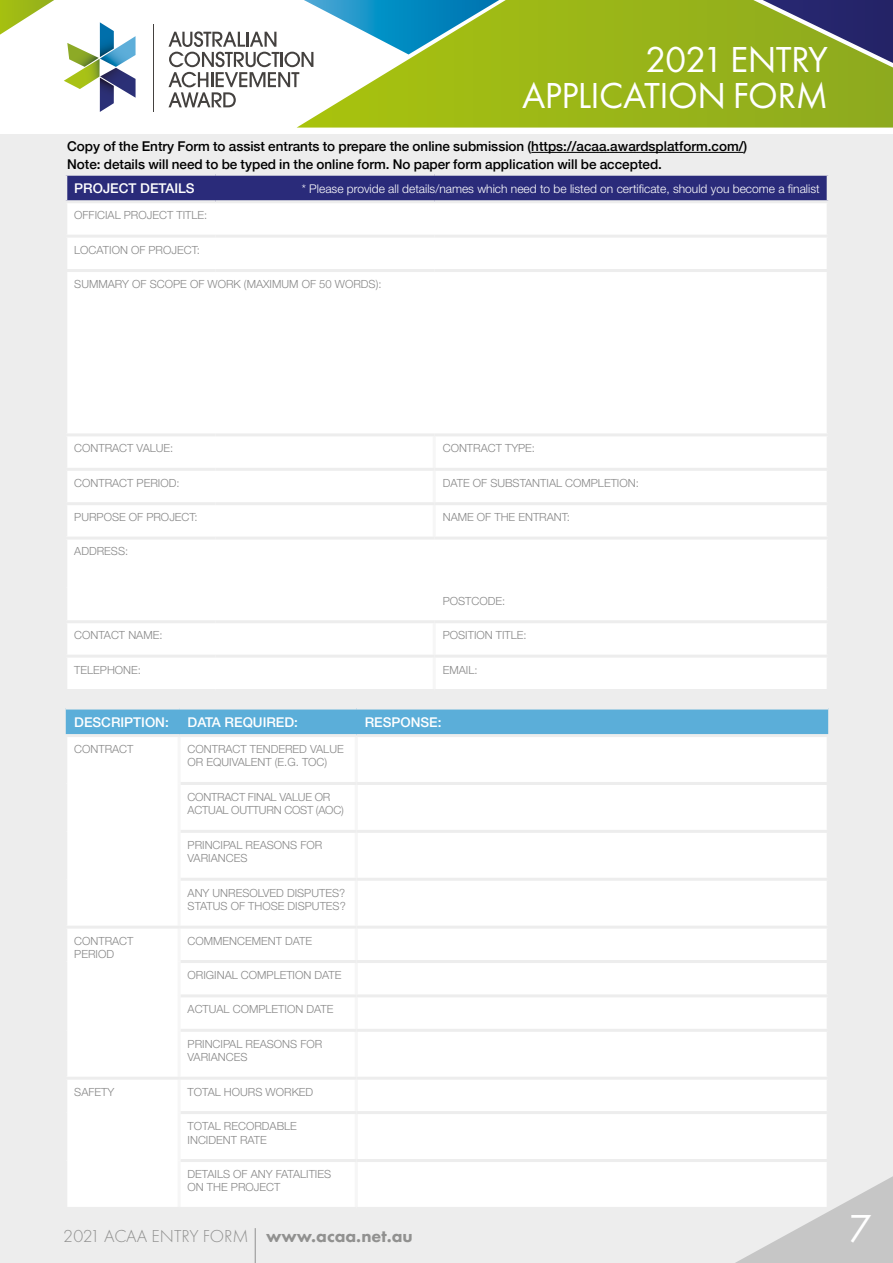
<style>
.page{position:relative;width:893px;height:1263px;background:#fff}
.page>*{position:absolute;margin:0;border:0;box-sizing:border-box;transform-origin:0 0}
.t1{font:40.5px "Futura PT";color:#fff}
.t2{font:37.5px/36px "Futura PT";letter-spacing:-.02em;color:#fff;text-align:right}
.t3{font:300 18px "Futura PT";color:#9d9d9c}
.t4{font:500 13.5px/17.7px "Helvetica Neue";color:#000}
.t5{font:500 13.5px "Helvetica Neue";color:#fff}
.t6{font:300 12px "Helvetica Neue";color:#fff}
.t7{font:300 11.25px/13.5px "Helvetica Neue";color:#878787}
.t8{font:300 11.25px/13.5px "Helvetica Neue";letter-spacing:-.02em;color:#878787}
.s1{font-weight:800}
</style>
<div class="page">
<div style="left:0;top:135px;width:893px;height:1128px;background:#ededed"></div>
<div style="left:67px;top:176px;width:760px;height:24px;background:#2a2b7a"></div>
<div style="left:67px;top:203px;width:760px;height:486px;background:#fff"></div>
<hr style="left:433px;top:436px;width:3px;height:32px;background:#f6f6f6">
<hr style="left:433px;top:471px;width:3px;height:31px;background:#f6f6f6">
<hr style="left:433px;top:505px;width:3px;height:32px;background:#f6f6f6">
<hr style="left:433px;top:623px;width:3px;height:32px;background:#f6f6f6">
<hr style="left:433px;top:658px;width:3px;height:31px;background:#f6f6f6">
<hr style="left:64px;top:235px;width:151px;height:3px;background:#ededed">
<hr style="left:215px;top:235px;width:219px;height:3px;background:#ededed">
<hr style="left:434px;top:235px;width:396px;height:3px;background:#ededed">
<hr style="left:64px;top:269px;width:151px;height:3px;background:#ededed">
<hr style="left:215px;top:269px;width:219px;height:3px;background:#ededed">
<hr style="left:434px;top:269px;width:396px;height:3px;background:#ededed">
<hr style="left:64px;top:433px;width:151px;height:3px;background:#ededed">
<hr style="left:215px;top:433px;width:219px;height:3px;background:#ededed">
<hr style="left:434px;top:433px;width:396px;height:3px;background:#ededed">
<hr style="left:64px;top:468px;width:151px;height:3px;background:#ededed">
<hr style="left:215px;top:468px;width:219px;height:3px;background:#ededed">
<hr style="left:434px;top:468px;width:396px;height:3px;background:#ededed">
<hr style="left:64px;top:502px;width:151px;height:3px;background:#ededed">
<hr style="left:215px;top:502px;width:219px;height:3px;background:#ededed">
<hr style="left:434px;top:502px;width:396px;height:3px;background:#ededed">
<hr style="left:64px;top:537px;width:151px;height:3px;background:#ededed">
<hr style="left:215px;top:537px;width:219px;height:3px;background:#ededed">
<hr style="left:434px;top:537px;width:396px;height:3px;background:#ededed">
<hr style="left:64px;top:620px;width:151px;height:3px;background:#ededed">
<hr style="left:215px;top:620px;width:219px;height:3px;background:#ededed">
<hr style="left:434px;top:620px;width:396px;height:3px;background:#ededed">
<hr style="left:64px;top:655px;width:151px;height:3px;background:#ededed">
<hr style="left:215px;top:655px;width:219px;height:3px;background:#ededed">
<hr style="left:434px;top:655px;width:396px;height:3px;background:#ededed">
<div style="left:66px;top:709px;width:762px;height:25px;background:#5baed9"></div>
<div style="left:67px;top:737px;width:760px;height:470px;background:#fff"></div>
<hr style="left:178px;top:737px;width:3px;height:46px;background:#f6f6f6">
<hr style="left:355px;top:737px;width:3px;height:45px;background:#f6f6f6">
<hr style="left:178px;top:783px;width:3px;height:48px;background:#f6f6f6">
<hr style="left:355px;top:785px;width:3px;height:45px;background:#f6f6f6">
<hr style="left:178px;top:831px;width:3px;height:48px;background:#f6f6f6">
<hr style="left:355px;top:833px;width:3px;height:45px;background:#f6f6f6">
<hr style="left:178px;top:879px;width:3px;height:47px;background:#f6f6f6">
<hr style="left:355px;top:881px;width:3px;height:45px;background:#f6f6f6">
<hr style="left:178px;top:929px;width:3px;height:32px;background:#f6f6f6">
<hr style="left:355px;top:929px;width:3px;height:31px;background:#f6f6f6">
<hr style="left:178px;top:961px;width:3px;height:35px;background:#f6f6f6">
<hr style="left:355px;top:963px;width:3px;height:31px;background:#f6f6f6">
<hr style="left:178px;top:996px;width:3px;height:34px;background:#f6f6f6">
<hr style="left:355px;top:997px;width:3px;height:32px;background:#f6f6f6">
<hr style="left:178px;top:1030px;width:3px;height:47px;background:#f6f6f6">
<hr style="left:355px;top:1032px;width:3px;height:45px;background:#f6f6f6">
<hr style="left:178px;top:1080px;width:3px;height:32px;background:#f6f6f6">
<hr style="left:355px;top:1080px;width:3px;height:31px;background:#f6f6f6">
<hr style="left:178px;top:1112px;width:3px;height:48px;background:#f6f6f6">
<hr style="left:355px;top:1114px;width:3px;height:45px;background:#f6f6f6">
<hr style="left:178px;top:1160px;width:3px;height:47px;background:#f6f6f6">
<hr style="left:355px;top:1162px;width:3px;height:45px;background:#f6f6f6">
<hr style="left:181px;top:782px;width:175px;height:3px;background:#ededed">
<hr style="left:356px;top:782px;width:474px;height:3px;background:#ededed">
<hr style="left:181px;top:830px;width:175px;height:3px;background:#ededed">
<hr style="left:356px;top:830px;width:474px;height:3px;background:#ededed">
<hr style="left:181px;top:878px;width:175px;height:3px;background:#ededed">
<hr style="left:356px;top:878px;width:474px;height:3px;background:#ededed">
<hr style="left:64px;top:926px;width:115px;height:3px;background:#ededed">
<hr style="left:179px;top:926px;width:177px;height:3px;background:#ededed">
<hr style="left:356px;top:926px;width:474px;height:3px;background:#ededed">
<hr style="left:181px;top:960px;width:175px;height:3px;background:#ededed">
<hr style="left:356px;top:960px;width:474px;height:3px;background:#ededed">
<hr style="left:181px;top:994px;width:175px;height:3px;background:#ededed">
<hr style="left:356px;top:994px;width:474px;height:3px;background:#ededed">
<hr style="left:181px;top:1029px;width:175px;height:3px;background:#ededed">
<hr style="left:356px;top:1029px;width:474px;height:3px;background:#ededed">
<hr style="left:64px;top:1077px;width:115px;height:3px;background:#ededed">
<hr style="left:179px;top:1077px;width:177px;height:3px;background:#ededed">
<hr style="left:356px;top:1077px;width:474px;height:3px;background:#ededed">
<hr style="left:181px;top:1111px;width:175px;height:3px;background:#ededed">
<hr style="left:356px;top:1111px;width:474px;height:3px;background:#ededed">
<hr style="left:181px;top:1159px;width:175px;height:3px;background:#ededed">
<hr style="left:356px;top:1159px;width:474px;height:3px;background:#ededed">
<hr style="left:531px;top:152px;width:213px;height:1px;background:#000">
<svg style="left:297px;top:0;width:596px;height:128px;background:#9bb61c"></svg>
<hr style="left:255px;top:1228px;width:1px;height:35px;background:#9d9d9c">
<svg style="left:719px;top:1171px;width:174px;height:92px"></svg>
<hr style="left:153px;top:24px;width:1px;height:87px;background:#44413f">
<svg style="left:169px;top:0;width:347px;height:107px"></svg>
<svg style="left:0;top:0;width:136px;height:112px"></svg>
<svg style="left:651px;top:0;width:242px;height:89px;background:#819731"></svg>
<h2 class="t2" style="left:522px;top:41px;width:307px">2021 ENTRY<br>APPLICATION FORM</h2>
<p class="t4" style="left:67px;top:137px;width:682px">Copy of the Entry Form to assist entrants to prepare the online submission (https://acaa.awardsplatform.com/)<br>Note: details will need to be typed in the online form. No paper form application will be accepted.</p>
<p class="t5" style="left:74px;top:180px;width:122px">PROJECT DETAILS</p>
<p class="t6" style="left:302px;top:181px;width:519px">* Please provide all details/names which need to be listed on certificate, should you become a finalist</p>
<p class="t7" style="left:74px;top:208px;width:134px">OFFICIAL PROJECT TITLE:</p>
<p class="t7" style="left:74px;top:243px;width:127px">LOCATION OF PROJECT:</p>
<p class="t7" style="left:74px;top:277px;width:309px">SUMMARY OF SCOPE OF WORK (MAXIMUM OF 50 WORDS):</p>
<p class="t7" style="left:74px;top:441px;width:101px">CONTRACT VALUE:</p>
<p class="t7" style="left:443px;top:441px;width:94px">CONTRACT TYPE:</p>
<p class="t7" style="left:74px;top:476px;width:107px">CONTRACT PERIOD:</p>
<p class="t7" style="left:443px;top:476px;width:198px">DATE OF SUBSTANTIAL COMPLETION:</p>
<p class="t7" style="left:74px;top:510px;width:125px">PURPOSE OF PROJECT:</p>
<p class="t7" style="left:443px;top:510px;width:129px">NAME OF THE ENTRANT:</p>
<p class="t7" style="left:74px;top:544px;width:55px">ADDRESS:</p>
<p class="t7" style="left:443px;top:594px;width:64px">POSTCODE:</p>
<p class="t7" style="left:74px;top:628px;width:90px">CONTACT NAME:</p>
<p class="t7" style="left:443px;top:628px;width:85px">POSITION TITLE:</p>
<p class="t7" style="left:74px;top:662px;width:68px">TELEPHONE:</p>
<p class="t7" style="left:443px;top:662px;width:36px">EMAIL:</p>
<p class="t5" style="left:74px;top:714px;width:96px">DESCRIPTION:</p>
<p class="t5" style="left:188px;top:714px;width:112px">DATA REQUIRED:</p>
<p class="t5" style="left:365px;top:714px;width:78px">RESPONSE:</p>
<p class="t7" style="left:74px;top:742px;width:61px">CONTRACT</p>
<p class="t7" style="left:188px;top:742px;width:158px">CONTRACT TENDERED VALUE<br>OR EQUIVALENT (E.G. TOC)</p>
<p class="t8" style="left:188px;top:790px;width:158px">CONTRACT FINAL VALUE OR<br>ACTUAL OUTTURN COST (AOC)</p>
<p class="t7" style="left:188px;top:838px;width:136px">PRINCIPAL REASONS FOR<br>VARIANCES</p>
<p class="t7" style="left:188px;top:886px;width:160px">ANY UNRESOLVED DISPUTES?<br>STATUS OF THOSE DISPUTES?</p>
<p class="t7" style="left:74px;top:933px;width:61px">CONTRACT<br>PERIOD</p>
<p class="t7" style="left:188px;top:933px;width:126px">COMMENCEMENT DATE</p>
<p class="t7" style="left:188px;top:968px;width:155px">ORIGINAL COMPLETION DATE</p>
<p class="t7" style="left:188px;top:1002px;width:147px">ACTUAL COMPLETION DATE</p>
<p class="t7" style="left:188px;top:1037px;width:136px">PRINCIPAL REASONS FOR<br>VARIANCES</p>
<p class="t7" style="left:74px;top:1084px;width:42px">SAFETY</p>
<p class="t7" style="left:188px;top:1084px;width:127px">TOTAL HOURS WORKED</p>
<p class="t7" style="left:188px;top:1119px;width:111px">TOTAL RECORDABLE<br>INCIDENT RATE</p>
<p class="t7" style="left:188px;top:1167px;width:145px">DETAILS OF ANY FATALITIES<br>ON THE PROJECT</p>
<h3 class="t3" style="left:64px;top:1225px;width:350px">2021 ACAA ENTRY FORM <span class="s1">www.acaa.net.au</span></h3>
<h1 class="t1" style="left:849px;top:1204px;width:25px">7</h1>
</div>
